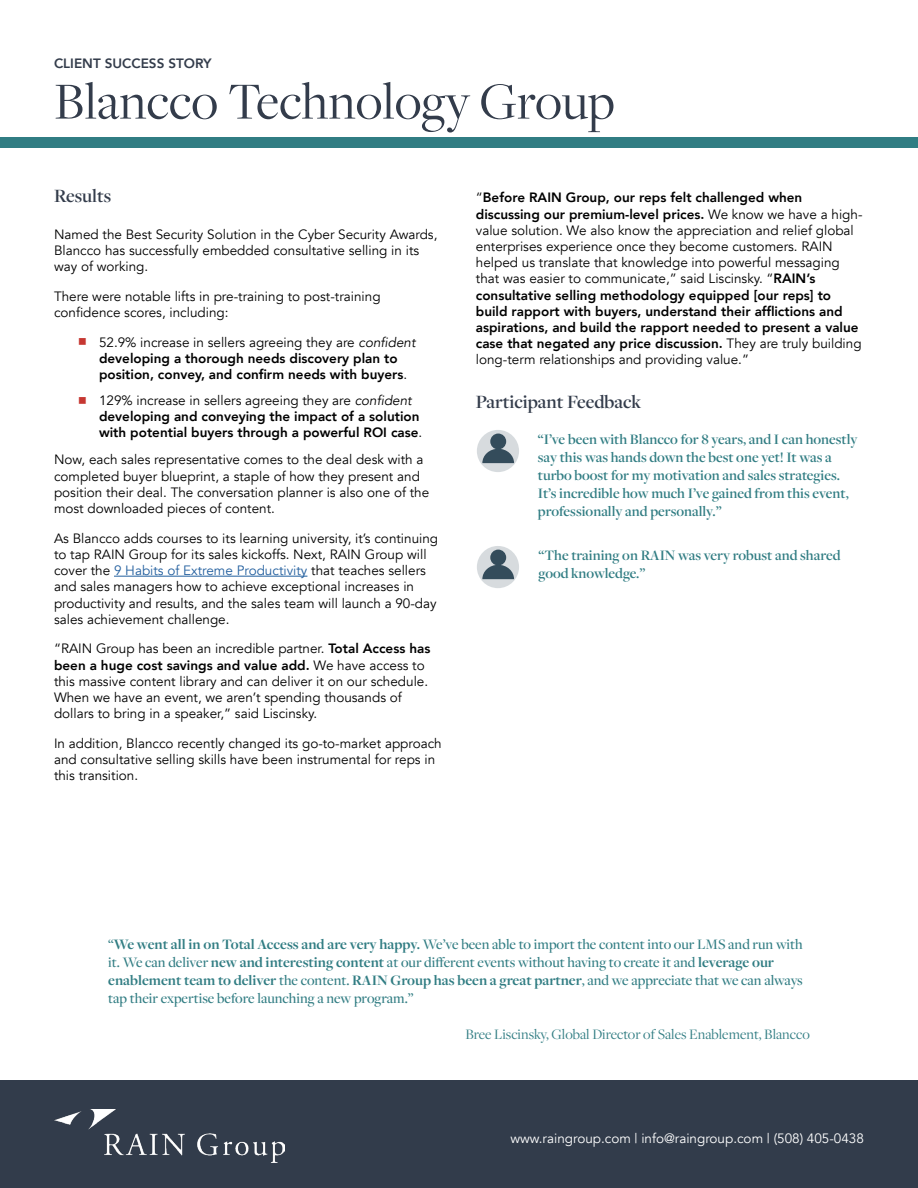
<style>
.page{position:relative;width:918px;height:1188px;background:#fff}
.page>*{position:absolute;margin:0;border:0;box-sizing:border-box;transform-origin:0 0}
.t1{font:54px "Freight Disp Pro";color:#333c4b}
.t2{font:600 19.5px "Freight Disp Pro";color:#333c4b}
.t3{font:500 15px/18px "Freight Disp Pro";color:#317d83}
.t4{font:600 15px/18px "Freight Disp Pro";color:#317d83}
.t5{font:15px "Freight Disp Pro";color:#317d83}
.t6{font:13.5px/16.2px "Avenir";color:#000}
.t7{font:800 13.5px/16.2px "Avenir";color:#000}
.t8{font:13.5px "Avenir";color:#fff}
.t9{font:800 13.5px "Avenir";color:#333c4b}
.s1{font-weight:400}
.s2{font-weight:400;font-style:italic}
.s3{color:#215e9e}
.s4{font-weight:800}
.s5{font-weight:700}
</style>
<div class="page">
<div style="left:0;top:137px;width:918px;height:11px;background:#317d83"></div>
<hr style="left:114px;top:576px;width:193px;height:1px;background:#215e9e">
<div style="left:0;top:1080px;width:918px;height:108px;background:#323c4b"></div>
<img style="left:54px;top:1109px;width:230px;height:54px">
<div style="left:477px;top:546px;width:42px;height:42px;background:linear-gradient(to bottom,#d2d7da,#dadde0);border-radius:50%"></div>
<div style="left:490px;top:550px;width:16px;height:15px;background:#344c5b;border-radius:50%"></div>
<svg style="left:482px;top:565px;width:32px;height:14px"></svg>
<div style="left:477px;top:430px;width:42px;height:42px;background:linear-gradient(to bottom,#d2d6da,#dadee1);border-radius:50%"></div>
<div style="left:490px;top:434px;width:16px;height:15px;background:#344c5b;border-radius:50%"></div>
<svg style="left:482px;top:449px;width:32px;height:14px"></svg>
<p class="t9" style="left:54px;top:52px;width:159px">CLIENT SUCCESS STORY</p>
<h1 class="t1" style="left:54px;top:66px;width:562px">Blancco Technology Group</h1>
<h2 class="t2" style="left:54px;top:183px;width:59px">Results</h2>
<p class="t6" style="left:54px;top:226px;width:385px">Named the Best Security Solution in the Cyber Security Awards,<br>Blancco has successfully embedded consultative selling in its way of working.</p>
<p class="t6" style="left:54px;top:288px;width:328px">There were notable lifts in pre-training to post-training confidence scores, including:</p>
<p class="t7" style="left:99px;top:334px;width:318px"><span class="s1">52.9% increase in sellers agreeing they are</span> <span class="s2">confident </span>developing a thorough needs discovery plan to position, convey, and confirm needs with buyers<span class="s1">.</span></p>
<p class="t7" style="left:99px;top:392px;width:325px"><span class="s1">129% increase in sellers agreeing they are</span> <span class="s2">confident </span>developing and conveying the impact of a solution with potential buyers through a powerful ROI case<span class="s1">.</span></p>
<p class="t6" style="left:54px;top:452px;width:377px">Now, each sales representative comes to the deal desk with a completed buyer blueprint, a staple of how they present and position their deal. The conversation planner is also one of the most downloaded pieces of content.</p>
<p class="t6" style="left:54px;top:530px;width:386px">As Blancco adds courses to its learning university, it’s continuing to tap RAIN Group for its sales kickoffs. Next, RAIN Group will cover the <span class="s3">9 Habits of Extreme Productivity</span> that teaches sellers and sales managers how to achieve exceptional increases in productivity and results, and the sales team will launch a 90-day sales achievement challenge.</p>
<p class="t6" style="left:54px;top:641px;width:378px">“RAIN Group has been an incredible partner. <span class="s4">Total Access has been a huge cost savings and value add.</span> We have access to this massive content library and can deliver it on our schedule.<br>When we have an event, we aren’t spending thousands of dollars to bring in a speaker,” said Liscinsky.</p>
<p class="t6" style="left:54px;top:735px;width:389px">In addition, Blancco recently changed its go-to-market approach and consultative selling skills have been instrumental for reps in this transition.</p>
<p class="t6" style="left:476px;top:190px;width:388px">“<span class="s4">Before RAIN Group, our reps felt challenged when discussing our premium-level prices.</span> We know we have a high&shy;value solution. We also know the appreciation and relief global enterprises experience once they become customers. RAIN helped us translate that knowledge into powerful messaging that was easier to communicate,” said Liscinsky. “<span class="s4">RAIN’s consultative selling methodology equipped [our reps] to build rapport with buyers, understand their afflictions and aspirations, and build the rapport needed to present a value case that negated any price discussion.</span> They are truly building long-term relationships and providing value.”</p>
<h2 class="t2" style="left:476px;top:389px;width:167px">Participant Feedback</h2>
<p class="t4" style="left:538px;top:430px;width:321px">“I’ve been with Blancco for 8 years, and I can honestly say this was hands down the best one yet! It was a turbo boost for my motivation and sales strategies.<br>It’s incredible how much I’ve gained from this event, professionally and personally.”</p>
<p class="t4" style="left:539px;top:546px;width:304px">“The training on RAIN was very robust and shared good knowledge.”</p>
<p class="t3" style="left:108px;top:935px;width:696px">“<span class="s5">We went all in on Total Access and are very happy.</span> We’ve been able to import the content into our LMS and run with it. We can deliver <span class="s5">new and interesting content</span> at our different events without having to create it and <span class="s5">leverage our enablement team to deliver</span> the content. <span class="s5">RAIN Group has been a great partner</span>, and we appreciate that we can always tap their expertise before launching a new program.”</p>
<p class="t5" style="left:465px;top:1024px;width:346px">Bree Liscinsky, Global Director of Sales Enablement, Blancco</p>
<p class="t8" style="left:510px;top:1130px;width:355px">www.raingroup.com | info@raingroup.com | (508) 405-0438</p>
</div>
